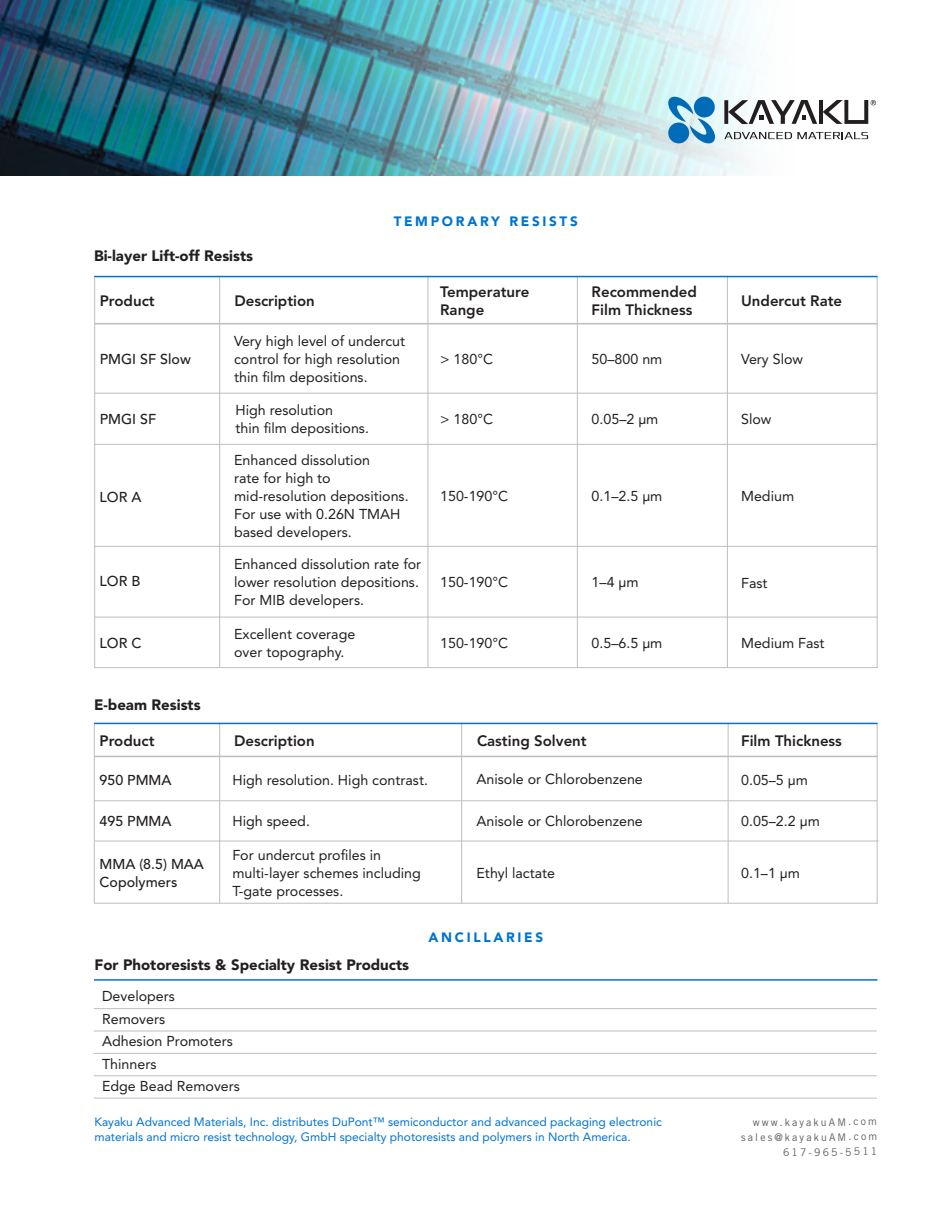
<style>
.page{position:relative;width:945px;height:1215px;background:#fff}
.page>*{position:absolute;margin:0;border:0;box-sizing:border-box;transform-origin:0 0}
.t1{font:800 15px/18px "Avenir";color:#231f20}
.t2{font:900 15px "Avenir";color:#231f20}
.t3{font:14.25px/18px "Avenir";color:#231f20}
.t4{font:500 14.25px "Avenir";color:#231f20}
.t5{font:900 13.5px "Avenir";letter-spacing:.2em;color:#0073ce}
.t6{font:12px/15px "Avenir";color:#0073ce}
.t7{font:10.5px "Trade Gothic";color:#625d5c}
</style>
<div class="page">
<hr style="left:94px;top:723px;width:1px;height:181px;background:#bfbebb">
<hr style="left:877px;top:723px;width:1px;height:181px;background:#bfbebb">
<hr style="left:428px;top:277px;width:1px;height:391px;background:#bfbebb">
<hr style="left:727px;top:276px;width:1px;height:392px;background:#bfbebb">
<hr style="left:577px;top:277px;width:1px;height:391px;background:#bfbebb">
<hr style="left:219px;top:277px;width:1px;height:391px;background:#bfbebb">
<hr style="left:877px;top:276px;width:1px;height:392px;background:#bfbebb">
<img style="left:0;top:0;width:869px;height:176px">
<svg style="left:724px;top:132px;width:144px;height:7px"></svg>
<svg style="left:724px;top:100px;width:93px;height:24px"></svg>
<hr style="left:819px;top:100px;width:4px;height:24px;background:#231f20">
<svg style="left:668px;top:97px;width:49px;height:46px;background:#8ec1dd"></svg>
<div style="left:694px;top:97px;width:21px;height:20px;background:#006cb7;border-radius:50%"></div>
<div style="left:668px;top:123px;width:21px;height:20px;background:#006cb7;border-radius:50%"></div>
<svg style="left:823px;top:100px;width:53px;height:24px"></svg>
<hr style="left:94px;top:276px;width:783px;height:1px;background:#0073ce">
<hr style="left:94px;top:756px;width:783px;height:1px;background:#bfbebb">
<hr style="left:94px;top:979px;width:783px;height:2px;background:#0073ce">
<hr style="left:94px;top:323px;width:784px;height:1px;background:#bfbebb">
<hr style="left:94px;top:393px;width:783px;height:1px;background:#bfbebb">
<hr style="left:94px;top:444px;width:783px;height:1px;background:#bfbebb">
<hr style="left:94px;top:546px;width:783px;height:1px;background:#bfbebb">
<hr style="left:94px;top:617px;width:783px;height:1px;background:#bfbebb">
<hr style="left:94px;top:277px;width:1px;height:391px;background:#bfbebb">
<hr style="left:94px;top:667px;width:784px;height:1px;background:#bfbebb">
<hr style="left:94px;top:1008px;width:783px;height:1px;background:#bfbebb">
<hr style="left:94px;top:1031px;width:783px;height:1px;background:#bfbebb">
<hr style="left:94px;top:1053px;width:783px;height:1px;background:#bfbebb">
<hr style="left:94px;top:1075px;width:783px;height:1px;background:#bfbebb">
<hr style="left:94px;top:1098px;width:783px;height:1px;background:#bfbebb">
<hr style="left:94px;top:800px;width:783px;height:1px;background:#bfbebb">
<hr style="left:94px;top:841px;width:785px;height:1px;background:#bfbebb">
<hr style="left:219px;top:723px;width:1px;height:180px;background:#bfbebb">
<hr style="left:94px;top:903px;width:784px;height:1px;background:#bfbebb">
<hr style="left:461px;top:723px;width:1px;height:180px;background:#bfbebb">
<hr style="left:728px;top:723px;width:1px;height:180px;background:#bfbebb">
<hr style="left:94px;top:723px;width:783px;height:1px;background:#0073ce">
<p class="t2" style="left:94px;top:247px;width:161px">Bi-layer Lift-off Resists</p>
<p class="t5" style="left:394px;top:213px;width:186px">TEMPORARY RESISTS</p>
<p class="t1" style="left:592px;top:283px;width:107px">Recommended</p>
<p class="t1" style="left:592px;top:301px;width:102px">Film Thickness</p>
<p class="t1" style="left:100px;top:292px;width:57px">Product</p>
<p class="t1" style="left:234px;top:292px;width:82px">Description</p>
<p class="t1" style="left:440px;top:283px;width:91px">Temperature<br>Range</p>
<p class="t1" style="left:741px;top:292px;width:103px">Undercut Rate</p>
<p class="t3" style="left:234px;top:332px;width:173px">Very high level of undercut</p>
<p class="t3" style="left:234px;top:350px;width:168px">control for high resolution</p>
<p class="t3" style="left:234px;top:368px;width:135px">thin film depositions.</p>
<p class="t4" style="left:100px;top:350px;width:93px">PMGI SF Slow</p>
<p class="t3" style="left:440px;top:350px;width:54px">&gt; 180°C</p>
<p class="t3" style="left:592px;top:350px;width:72px">50–800 nm</p>
<p class="t3" style="left:741px;top:350px;width:64px">Very Slow</p>
<p class="t3" style="left:235px;top:401px;width:99px">High resolution</p>
<p class="t3" style="left:235px;top:419px;width:135px">thin film depositions.</p>
<p class="t4" style="left:100px;top:411px;width:58px">PMGI SF</p>
<p class="t3" style="left:440px;top:410px;width:54px">&gt; 180°C</p>
<p class="t3" style="left:592px;top:410px;width:68px">0.05–2 µm</p>
<p class="t3" style="left:741px;top:410px;width:32px">Slow</p>
<p class="t3" style="left:234px;top:451px;width:137px">Enhanced dissolution</p>
<p class="t3" style="left:234px;top:469px;width:98px">rate for high to</p>
<p class="t3" style="left:234px;top:487px;width:176px">mid-resolution depositions.</p>
<p class="t3" style="left:234px;top:505px;width:168px">For use with 0.26N TMAH</p>
<p class="t3" style="left:234px;top:523px;width:119px">based developers.</p>
<p class="t4" style="left:100px;top:488px;width:43px">LOR A</p>
<p class="t3" style="left:440px;top:488px;width:70px">150-190°C</p>
<p class="t3" style="left:592px;top:488px;width:72px">0.1–2.5 µm</p>
<p class="t3" style="left:741px;top:487px;width:55px">Medium</p>
<p class="t3" style="left:234px;top:555px;width:189px">Enhanced dissolution rate for lower resolution depositions.<br>For MIB developers.</p>
<p class="t4" style="left:100px;top:573px;width:42px">LOR B</p>
<p class="t3" style="left:440px;top:573px;width:70px">150-190°C</p>
<p class="t3" style="left:592px;top:573px;width:48px">1–4 µm</p>
<p class="t3" style="left:741px;top:574px;width:28px">Fast</p>
<p class="t3" style="left:234px;top:625px;width:123px">Excellent coverage</p>
<p class="t3" style="left:234px;top:643px;width:112px">over topography.</p>
<p class="t4" style="left:100px;top:634px;width:43px">LOR C</p>
<p class="t3" style="left:440px;top:634px;width:70px">150-190°C</p>
<p class="t3" style="left:592px;top:634px;width:72px">0.5–6.5 µm</p>
<p class="t3" style="left:741px;top:634px;width:85px">Medium Fast</p>
<p class="t2" style="left:94px;top:696px;width:108px">E-beam Resists</p>
<p class="t1" style="left:100px;top:732px;width:57px">Product</p>
<p class="t1" style="left:234px;top:732px;width:82px">Description</p>
<p class="t1" style="left:477px;top:731px;width:111px">Casting Solvent</p>
<p class="t1" style="left:741px;top:732px;width:102px">Film Thickness</p>
<p class="t4" style="left:100px;top:771px;width:74px">950 PMMA</p>
<p class="t3" style="left:232px;top:771px;width:197px">High resolution. High contrast.</p>
<p class="t3" style="left:477px;top:770px;width:168px">Anisole or Chlorobenzene</p>
<p class="t3" style="left:741px;top:771px;width:68px">0.05–5 µm</p>
<p class="t4" style="left:100px;top:813px;width:74px">495 PMMA</p>
<p class="t3" style="left:232px;top:812px;width:79px">High speed.</p>
<p class="t3" style="left:477px;top:812px;width:168px">Anisole or Chlorobenzene</p>
<p class="t3" style="left:741px;top:812px;width:80px">0.05–2.2 µm</p>
<p class="t3" style="left:232px;top:846px;width:150px">For undercut profiles in</p>
<p class="t3" style="left:232px;top:864px;width:190px">multi-layer schemes including</p>
<p class="t3" style="left:232px;top:882px;width:112px">T-gate processes.</p>
<p class="t4" style="left:100px;top:855px;width:106px">MMA (8.5) MAA</p>
<p class="t4" style="left:100px;top:873px;width:79px">Copolymers</p>
<p class="t3" style="left:477px;top:864px;width:80px">Ethyl lactate</p>
<p class="t3" style="left:741px;top:864px;width:60px">0.1–1 µm</p>
<p class="t2" style="left:94px;top:956px;width:316px">For Photoresists &amp; Specialty Resist Products</p>
<p class="t5" style="left:428px;top:929px;width:116px">ANCILLARIES</p>
<p class="t3" style="left:102px;top:987px;width:74px">Developers</p>
<p class="t3" style="left:102px;top:1010px;width:65px">Removers</p>
<p class="t3" style="left:102px;top:1032px;width:132px">Adhesion Promoters</p>
<p class="t3" style="left:102px;top:1055px;width:56px">Thinners</p>
<p class="t3" style="left:102px;top:1077px;width:139px">Edge Bead Removers</p>
<p class="t6" style="left:94px;top:1115px;width:569px">Kayaku Advanced Materials, Inc. distributes DuPont™ semiconductor and advanced packaging electronic materials and micro resist technology, GmbH specialty photoresists and polymers in North America.</p>
<p class="t7" style="left:753px;top:1117px;width:126px;rotate:-1deg">www.kayakuAM.com</p>
<p class="t7" style="left:741px;top:1132px;width:137px;rotate:-1deg">sales@kayakuAM.com</p>
<p class="t7" style="left:783px;top:1146px;width:96px;rotate:-1deg">617-965-5511</p>
</div>
